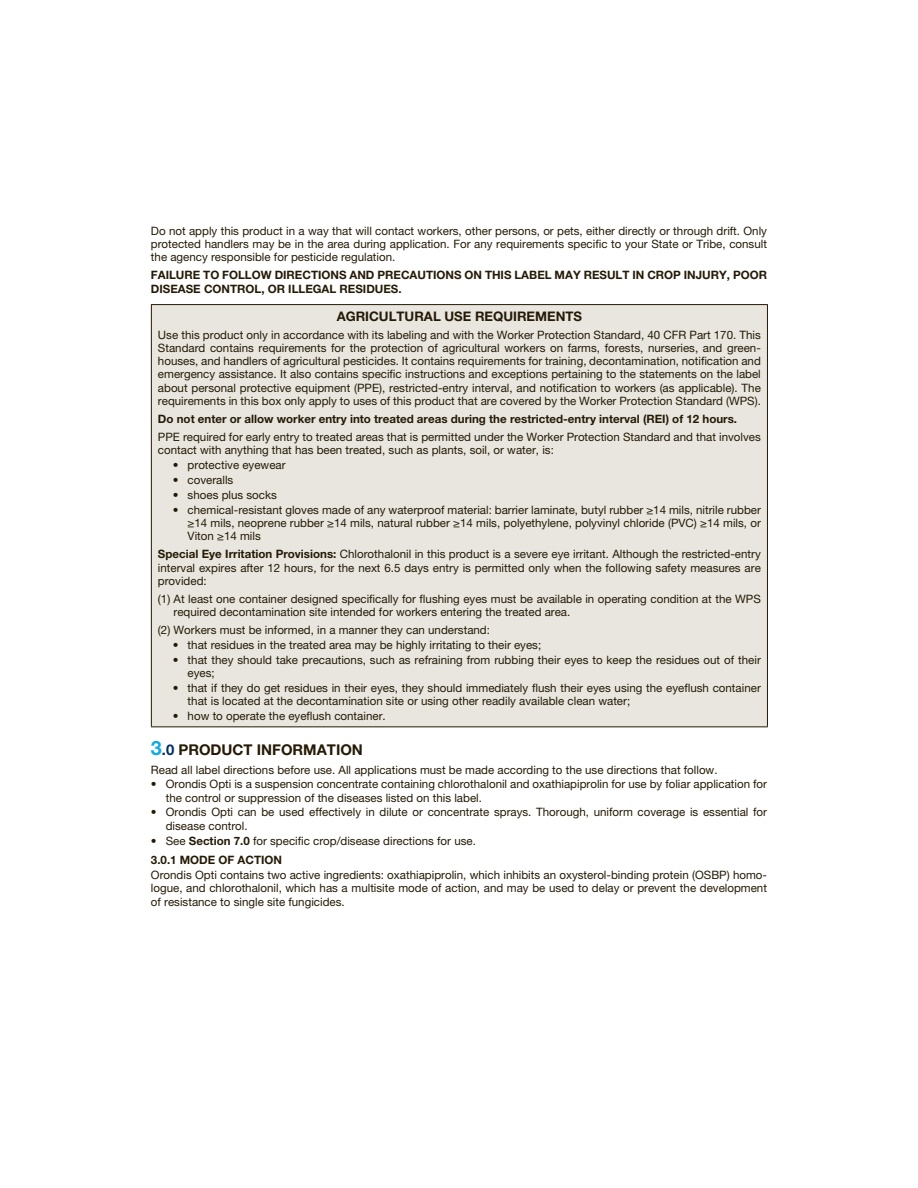
<style>
.page{position:relative;width:918px;height:1188px;background:#fff}
.page>*{position:absolute;margin:0;border:0;box-sizing:border-box;transform-origin:0 0}
.t1{font:700 14.85px "Helvetica Neue LT Pro";color:#251a05}
.t2{font:700 13.2px "Helvetica Neue LT Pro";color:#251a05}
.t3{font:11.55px/13.2px "Helvetica Neue LT Pro";color:#251a05}
.t4{font:700 11.55px/13.2px "Helvetica Neue LT Pro";color:#251a05}
.s1{font-weight:700}
.s2{font-size:19.8px;color:#14a9e0}
.s3{color:#002e64}
</style>
<div class="page">
<div style="left:151px;top:305px;width:616px;height:422px;background:#e8e6df"></div>
<hr style="left:151px;top:304px;width:617px;height:1px;background:#251a05">
<hr style="left:151px;top:305px;width:1px;height:421px;background:#251a05">
<hr style="left:767px;top:305px;width:1px;height:421px;background:#251a05">
<hr style="left:151px;top:726px;width:617px;height:1px;background:#251a05">
<p class="t3" style="left:151px;top:225px;width:618px;text-align:justify">Do not apply this product in a way that will contact workers, other persons, or pets, either directly or through drift. Only protected handlers may be in the area during application. For any requirements specific to your State or Tribe, consult the agency responsible for pesticide regulation.</p>
<p class="t4" style="left:151px;top:270px;width:618px">FAILURE TO FOLLOW DIRECTIONS AND PRECAUTIONS ON THIS LABEL MAY RESULT IN CROP INJURY, POOR<br>DISEASE CONTROL, OR ILLEGAL RESIDUES.</p>
<p class="t2" style="left:337px;top:311px;width:247px">AGRICULTURAL USE REQUIREMENTS</p>
<p class="t3" style="left:158px;top:329px;width:604px;text-align:justify">Use this product only in accordance with its labeling and with the Worker Protection Standard, 40 CFR Part 170. This Standard contains requirements for the protection of agricultural workers on farms, forests, nurseries, and green&shy;houses, and handlers of agricultural pesticides. It contains requirements for training, decontamination, notification and emergency assistance. It also contains specific instructions and exceptions pertaining to the statements on the label about personal protective equipment (PPE), restricted-entry interval, and notification to workers (as applicable). The requirements in this box only apply to uses of this product that are covered by the Worker Protection Standard (WPS).</p>
<p class="t4" style="left:158px;top:413px;width:581px">Do not enter or allow worker entry into treated areas during the restricted-entry interval (REI) of 12 hours.</p>
<p class="t3" style="left:158px;top:432px;width:604px">PPE required for early entry to treated areas that is permitted under the Worker Protection Standard and that involves contact with anything that has been treated, such as plants, soil, or water, is:</p>
<p class="t3" style="left:173px;top:460px;width:114px">• protective eyewear</p>
<p class="t3" style="left:173px;top:474px;width:62px">• coveralls</p>
<p class="t3" style="left:173px;top:489px;width:106px">• shoes plus socks</p>
<p class="t3" style="left:188px;top:504px;width:575px;text-align:justify;text-indent:-15px">• chemical-resistant gloves made of any waterproof material: barrier laminate, butyl rubber ≥14 mils, nitrile rubber ≥14 mils, neoprene rubber ≥14 mils, natural rubber ≥14 mils, polyethylene, polyvinyl chloride (PVC) ≥14 mils, or Viton ≥14 mils</p>
<p class="t3" style="left:158px;top:549px;width:604px;text-align:justify"><span class="s1">Special Eye Irritation Provisions:</span> Chlorothalonil in this product is a severe eye irritant. Although the restricted-entry interval expires after 12 hours, for the next 6.5 days entry is permitted only when the following safety measures are provided:</p>
<p class="t3" style="left:174px;top:593px;width:589px;text-indent:-16px">(1) At least one container designed specifically for flushing eyes must be available in operating condition at the WPS required decontamination site intended for workers entering the treated area.</p>
<p class="t3" style="left:158px;top:625px;width:334px">(2) Workers must be informed, in a manner they can understand:</p>
<p class="t3" style="left:173px;top:640px;width:370px">• that residues in the treated area may be highly irritating to their eyes;</p>
<p class="t3" style="left:188px;top:654px;width:575px;text-indent:-15px">• that they should take precautions, such as refraining from rubbing their eyes to keep the residues out of their eyes;</p>
<p class="t3" style="left:188px;top:683px;width:575px;text-indent:-15px">• that if they do get residues in their eyes, they should immediately flush their eyes using the eyeflush container that is located at the decontamination site or using other readily available clean water;</p>
<p class="t3" style="left:173px;top:711px;width:214px">• how to operate the eyeflush container.</p>
<p class="t1" style="left:151px;top:744px;width:214px"><span class="s2">3</span><span class="s3">.0</span> PRODUCT INFORMATION</p>
<p class="t3" style="left:151px;top:764px;width:568px">Read all label directions before use. All applications must be made according to the use directions that follow.</p>
<p class="t3" style="left:166px;top:779px;width:603px;text-indent:-15px">• Orondis Opti is a suspension concentrate containing chlorothalonil and oxathiapiprolin for use by foliar application for the control or suppression of the diseases listed on this label.</p>
<p class="t3" style="left:166px;top:807px;width:603px;text-indent:-15px">• Orondis Opti can be used effectively in dilute or concentrate sprays. Thorough, uniform coverage is essential for disease control.</p>
<p class="t3" style="left:151px;top:832px;width:327px;line-height:19.8px">• See <span class="s1">Section 7.0</span> for specific crop/disease directions for use.<br><span class="s1">3.0.1 MODE OF ACTION</span></p>
<p class="t3" style="left:151px;top:870px;width:618px;text-align:justify">Orondis Opti contains two active ingredients: oxathiapiprolin, which inhibits an oxysterol-binding protein (OSBP) homo&shy;logue, and chlorothalonil, which has a multisite mode of action, and may be used to delay or prevent the development of resistance to single site fungicides.</p>
</div>
